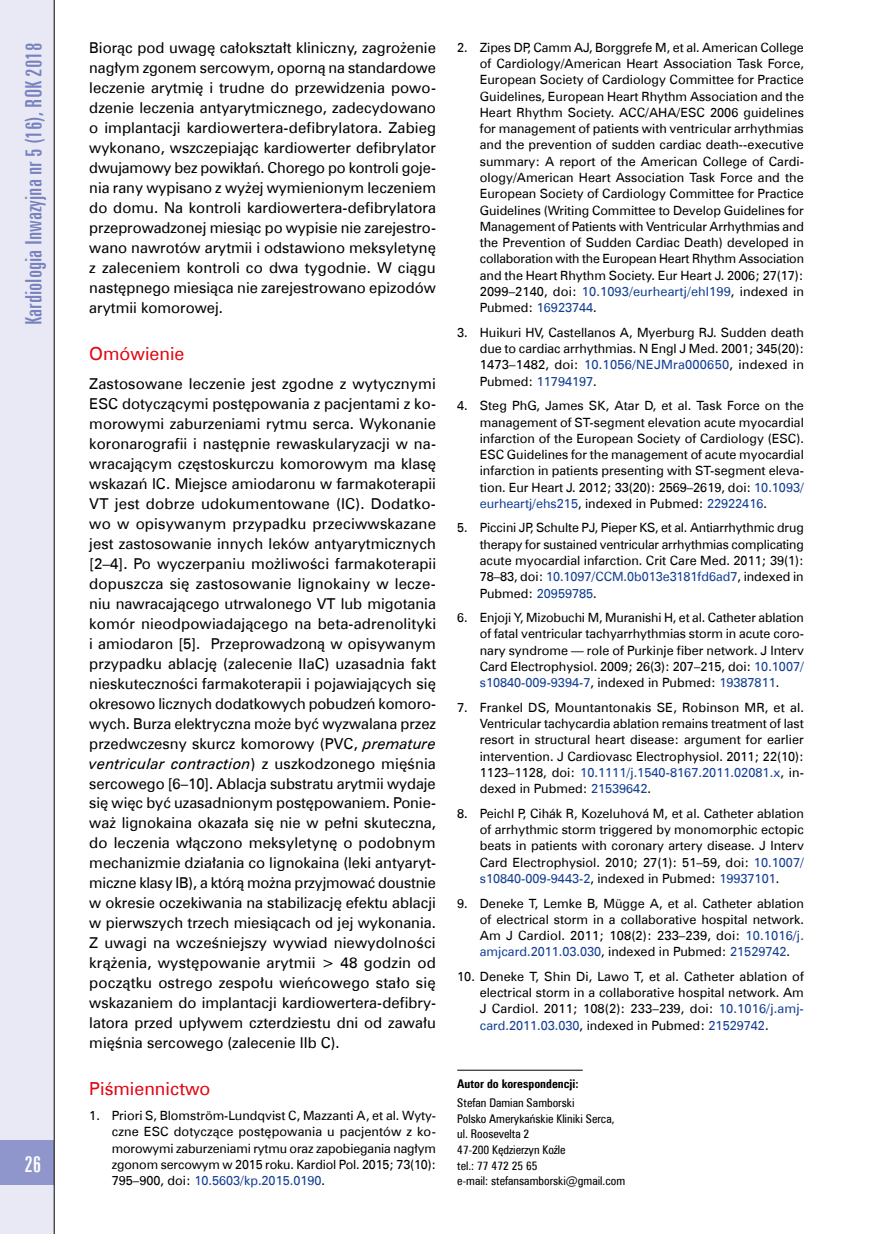
<style>
.page{position:relative;width:872px;height:1234px;background:#fff}
.page>*{position:absolute;margin:0;border:0;box-sizing:border-box;transform-origin:0 0}
.t1{font:22.5px "Zurich X Cn EU";color:#7882bf;scale:1.07 1}
.t2{font:22.5px "Zurich X Cn EU";color:#fff;scale:1.07 1}
.t3{font:18px "Zurich EU";color:#e30613}
.t4{font:15px/20px "Zurich EU";color:#000;text-align:justify}
.t5{font:12.75px/16.2px "Zurich EU";color:#000;text-align:justify}
.t6{font:12px/15.6px "Zurich Cn EU";color:#000}
.t7{font:700 12px "Zurich Cn EU";color:#000}
.s1{color:#164194}
.s2{font-style:italic}
</style>
<div class="page">
<div style="left:0;top:0;width:54px;height:1233px;background:#e9e9f6"></div>
<div style="left:0;top:1140px;width:54px;height:44px;background:#8f96cb"></div>
<hr style="left:54px;top:0;width:1px;height:1233px;background:#000">
<hr style="left:457px;top:1069px;width:126px;height:1px;background:#000">
<h1 class="t1" style="left:20px;top:325px;width:265px;rotate:-90deg">Kardiologia Inwazyjna nr 5 (16), ROK 2018</h1>
<p class="t5" style="left:480px;top:39px;width:326px;text-indent:-22px">2. Zipes DP, Camm AJ, Borggrefe M, et al. American College of Cardiology/American Heart Association Task Force, European Society of Cardiology Committee for Practice Guidelines, European Heart Rhythm Association and the Heart Rhythm Society. ACC/AHA/ESC 2006 guidelines for management of patients with ventricular arrhythmias and the prevention of sudden cardiac death--executive summary: A report of the American College of Cardi&shy;ology/American Heart Association Task Force and the European Society of Cardiology Committee for Practice Guidelines (Writing Committee to Develop Guidelines for Management of Patients with Ventricular Arrhythmias and the Prevention of Sudden Cardiac Death) developed in collaboration with the European Heart Rhythm Association and the Heart Rhythm Society. Eur Heart J. 2006; 27(17):<br>2099–2140, doi: <span class="s1">10.1093/eurheartj/ehl199</span>, indexed in Pubmed: <span class="s1">16923744</span>.</p>
<p class="t5" style="left:480px;top:324px;width:326px;text-indent:-23px">3. Huikuri HV, Castellanos A, Myerburg RJ. Sudden death due to cardiac arrhythmias. N Engl J Med. 2001; 345(20):<br>1473–1482, doi: <span class="s1">10.1056/NEJMra000650</span>, indexed in Pubmed: <span class="s1">11794197</span>.</p>
<p class="t5" style="left:480px;top:397px;width:326px;text-indent:-22px">4. Steg PhG, James SK, Atar D, et al. Task Force on the management of ST-segment elevation acute myocardial infarction of the European Society of Cardiology (ESC).<br>ESC Guidelines for the management of acute myocardial infarction in patients presenting with ST-segment eleva&shy;tion. Eur Heart J. 2012; 33(20): 2569–2619, doi: <span class="s1">10.1093/ eurheartj/ehs215</span>, indexed in Pubmed: <span class="s1">22922416</span>.</p>
<p class="t5" style="left:480px;top:519px;width:326px;text-indent:-22px">5. Piccini JP, Schulte PJ, Pieper KS, et al. Antiarrhythmic drug therapy for sustained ventricular arrhythmias complicating acute myocardial infarction. Crit Care Med. 2011; 39(1):<br>78–83, doi: <span class="s1">10.1097/CCM.0b013e3181fd6ad7</span>, indexed in Pubmed: <span class="s1">20959785</span>.</p>
<p class="t5" style="left:480px;top:609px;width:326px;text-indent:-22px">6. Enjoji Y, Mizobuchi M, Muranishi H, et al. Catheter ablation of fatal ventricular tachyarrhythmias storm in acute coro&shy;nary syndrome — role of Purkinje fiber network. J Interv Card Electrophysiol. 2009; 26(3): 207–215, doi: <span class="s1">10.1007/ s10840-009-9394-7</span>, indexed in Pubmed: <span class="s1">19387811</span>.</p>
<p class="t5" style="left:480px;top:699px;width:326px;text-indent:-22px">7. Frankel DS, Mountantonakis SE, Robinson MR, et al.<br>Ventricular tachycardia ablation remains treatment of last resort in structural heart disease: argument for earlier intervention. J Cardiovasc Electrophysiol. 2011; 22(10):<br>1123–1128, doi: <span class="s1">10.1111/j.1540-8167.2011.02081.x</span>, in&shy;dexed in Pubmed: <span class="s1">21539642</span>.</p>
<p class="t5" style="left:480px;top:804px;width:326px;text-indent:-23px">8. Peichl P, Cihák R, Kozeluhová M, et al. Catheter ablation of arrhythmic storm triggered by monomorphic ectopic beats in patients with coronary artery disease. J Interv Card Electrophysiol. 2010; 27(1): 51–59, doi: <span class="s1">10.1007/ s10840-009-9443-2</span>, indexed in Pubmed: <span class="s1">19937101</span>.</p>
<p class="t5" style="left:480px;top:894px;width:326px;text-indent:-22px">9. Deneke T, Lemke B, Mügge A, et al. Catheter ablation of electrical storm in a collaborative hospital network.<br>Am J Cardiol. 2011; 108(2): 233–239, doi: <span class="s1">10.1016/j. amjcard.2011.03.030</span>, indexed in Pubmed: <span class="s1">21529742</span>.</p>
<p class="t5" style="left:480px;top:967px;width:326px;text-indent:-22px">10. Deneke T, Shin Di, Lawo T, et al. Catheter ablation of electrical storm in a collaborative hospital network. Am J Cardiol. 2011; 108(2): 233–239, doi: <span class="s1">10.1016/j.amj&shy;card.2011.03.030</span>, indexed in Pubmed: <span class="s1">21529742</span>.</p>
<p class="t4" style="left:89px;top:38px;width:348px">Biorąc pod uwagę całokształt kliniczny, zagrożenie nagłym zgonem sercowym, oporną na standardowe leczenie arytmię i trudne do przewidzenia powo&shy;dzenie leczenia antyarytmicznego, zadecydowano o implantacji kardiowertera-defibrylatora. Zabieg wykonano, wszczepiając kardiowerter defibrylator dwujamowy bez powikłań. Chorego po kontroli goje&shy;nia rany wypisano z wyżej wymienionym leczeniem do domu. Na kontroli kardiowertera-defibrylatora przeprowadzonej miesiąc po wypisie nie zarejestro&shy;wano nawrotów arytmii i odstawiono meksyletynę z zaleceniem kontroli co dwa tygodnie. W ciągu następnego miesiąca nie zarejestrowano epizodów arytmii komorowej.</p>
<h2 class="t3" style="left:89px;top:343px;width:97px">Omówienie</h2>
<p class="t4" style="left:89px;top:373px;width:348px">Zastosowane leczenie jest zgodne z wytycznymi ESC dotyczącymi postępowania z pacjentami z ko&shy;morowymi zaburzeniami rytmu serca. Wykonanie koronarografii i następnie rewaskularyzacji w na&shy;wracającym częstoskurczu komorowym ma klasę wskazań IC. Miejsce amiodaronu w farmakoterapii VT jest dobrze udokumentowane (IC). Dodatko&shy;wo w opisywanym przypadku przeciwwskazane jest zastosowanie innych leków antyarytmicznych [2–4]. Po wyczerpaniu możliwości farmakoterapii dopuszcza się zastosowanie lignokainy w lecze&shy;niu nawracającego utrwalonego VT lub migotania komór nieodpowiadającego na beta-adrenolityki i amiodaron [5]. Przeprowadzoną w opisywanym przypadku ablację (zalecenie IIaC) uzasadnia fakt nieskuteczności farmakoterapii i pojawiających się okresowo licznych dodatkowych pobudzeń komoro&shy;wych. Burza elektryczna może być wyzwalana przez przedwczesny skurcz komorowy (PVC, <span class="s2">premature ventricular contraction</span>) z uszkodzonego mięśnia sercowego [6–10]. Ablacja substratu arytmii wydaje się więc być uzasadnionym postępowaniem. Ponie&shy;waż lignokaina okazała się nie w pełni skuteczna, do leczenia włączono meksyletynę o podobnym mechanizmie działania co lignokaina (leki antyaryt&shy;miczne klasy IB), a którą można przyjmować doustnie w okresie oczekiwania na stabilizację efektu ablacji w pierwszych trzech miesiącach od jej wykonania.<br>Z uwagi na wcześniejszy wywiad niewydolności krążenia, występowanie arytmii &gt; 48 godzin od początku ostrego zespołu wieńcowego stało się wskazaniem do implantacji kardiowertera-defibry&shy;latora przed upływem czterdziestu dni od zawału mięśnia sercowego (zalecenie IIb C).</p>
<h2 class="t3" style="left:89px;top:1077px;width:123px">Piśmiennictwo</h2>
<p class="t5" style="left:112px;top:1107px;width:326px;text-indent:-23px">1. Priori S, Blomström-Lundqvist C, Mazzanti A, et al. Wyty&shy;czne ESC dotyczące postępowania u pacjentów z ko&shy;morowymi zaburzeniami rytmu oraz zapobiegania nagłym zgonom sercowym w 2015 roku. Kardiol Pol. 2015; 73(10):<br>795–900, doi: <span class="s1">10.5603/kp.2015.0190</span>.</p>
<p class="t7" style="left:457px;top:1075px;width:123px">Autor do korespondencji:</p>
<p class="t6" style="left:457px;top:1094px;width:169px">Stefan Damian Samborski<br>Polsko Amerykańskie Kliniki Serca, ul. Roosevelta 2<br>47-200 Kędzierzyn Koźle<br>tel.: 77 472 25 65<br>e-mail: stefansamborski@gmail.com</p>
<h1 class="t2" style="left:24px;top:1150px;width:17px">26</h1>
</div>
